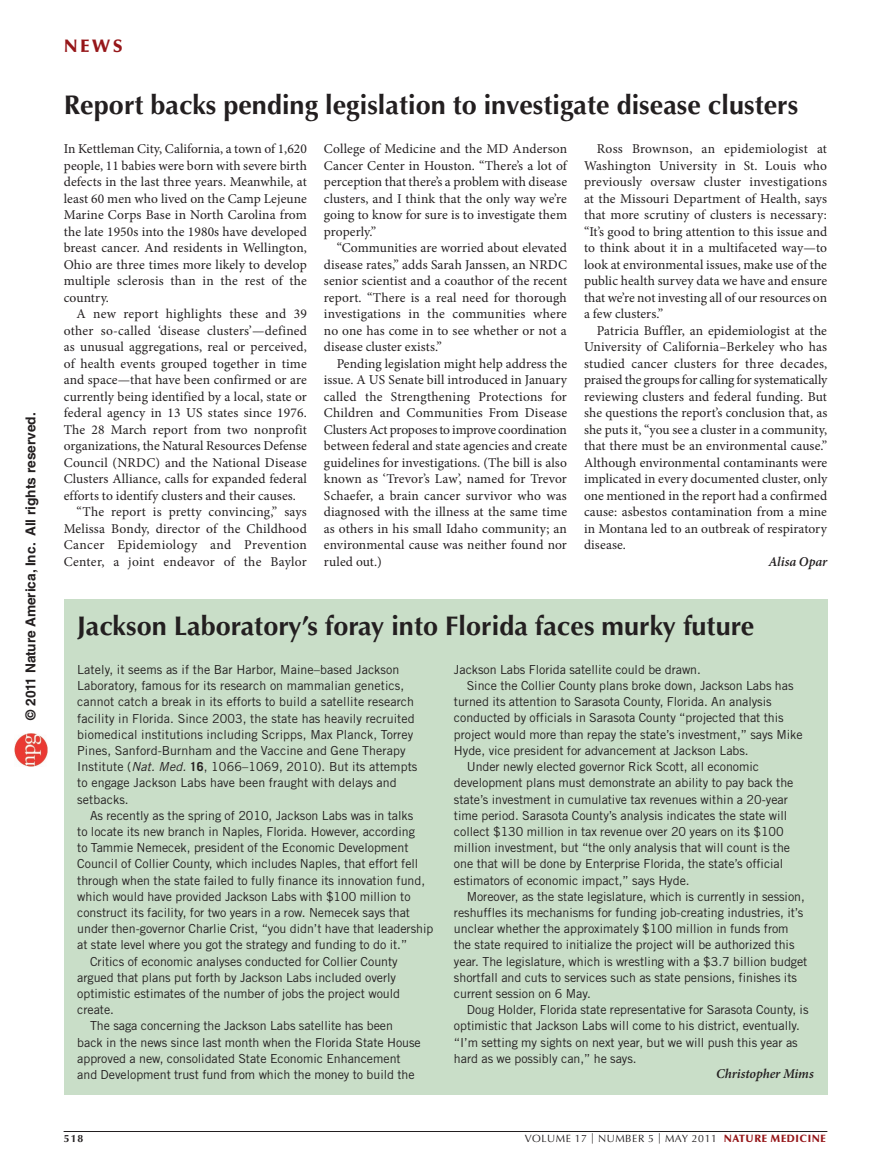
<style>
.page{position:relative;width:891px;height:1175px;background:#fff}
.page>*{position:absolute;margin:0;border:0;box-sizing:border-box;transform-origin:0 0}
.t1{font:700 27px "Optima LT Std";color:#231f20}
.t2{font:900 18px "Optima LT Std";color:#961619}
.t3{font:700 13.65px "Helvetica LT Std";color:#231f20}
.t4{font:13.5px/16.5px "Minion Pro";letter-spacing:.01em;color:#231f20;text-align:justify}
.t5{font:13.5px "Minion Pro";letter-spacing:.03em;color:#231f20}
.t6{font:italic 600 13.5px "Minion Pro";letter-spacing:-.01em;color:#231f20}
.t7{font:12.45px/16.2px "Trade Gothic LT Std";letter-spacing:-.005em;color:#231f20}
.t8{font:10.5px "Optima LT Std";letter-spacing:.05em;color:#231f20}
.t9{font:700 10.5px "Optima LT Std";color:#231f20}
.s1{font-style:italic}
.s2{font-weight:700}
.s3{font-weight:900;color:#961619}
</style>
<div class="page">
<hr style="left:64px;top:1131px;width:763px;height:1px;background:#231f20">
<div style="left:64px;top:599px;width:763px;height:495px;background:#c9dec8"></div>
<img style="left:14px;top:733px;width:33px;height:33px">
<p class="t3" style="left:22px;top:719px;width:308px;rotate:-90deg">© 2011 Nature America, Inc. All rights reserved.</p>
<h2 class="t2" style="left:64px;top:36px;width:61px">NEWS</h2>
<h1 class="t1" style="left:64px;top:89px;width:736px">Report backs pending legislation to investigate disease clusters</h1>
<p class="t4" style="left:64px;top:141px;width:245px">In Kettleman City, California, a town of 1,620 people, 11 babies were born with severe birth defects in the last three years. Meanwhile, at least 60 men who lived on the Camp Lejeune Marine Corps Base in North Carolina from the late 1950s into the 1980s have developed breast cancer. And residents in Wellington, Ohio are three times more likely to develop multiple sclerosis than in the rest of the country.</p>
<p class="t4" style="left:77px;top:306px;width:232px">A new report highlights these and 39</p>
<p class="t4" style="left:64px;top:322px;width:245px">other so-called ‘disease clusters’—defined</p>
<p class="t4" style="left:64px;top:339px;width:245px">as unusual aggregations, real or perceived,</p>
<p class="t4" style="left:64px;top:355px;width:245px">of health events grouped together in time</p>
<p class="t4" style="left:64px;top:372px;width:245px">and space—that have been confirmed or are</p>
<p class="t4" style="left:64px;top:388px;width:245px">currently being identified by a local, state or</p>
<p class="t4" style="left:64px;top:405px;width:245px">federal agency in 13 US states since 1976.</p>
<p class="t4" style="left:64px;top:421px;width:245px">The 28 March report from two nonprofit</p>
<p class="t4" style="left:64px;top:438px;width:245px">organizations, the Natural Resources Defense</p>
<p class="t4" style="left:64px;top:454px;width:245px">Council (NRDC) and the National Disease</p>
<p class="t4" style="left:64px;top:471px;width:245px">Clusters Alliance, calls for expanded federal</p>
<p class="t4" style="left:64px;top:487px;width:234px">efforts to identify clusters and their causes.</p>
<p class="t4" style="left:77px;top:504px;width:232px">“The report is pretty convincing,” says</p>
<p class="t4" style="left:64px;top:520px;width:245px">Melissa Bondy, director of the Childhood</p>
<p class="t5" style="left:64px;top:536px;width:245px">Cancer Epidemiology and Prevention</p>
<p class="t4" style="left:64px;top:553px;width:245px">Center, a joint endeavor of the Baylor</p>
<p class="t4" style="left:584px;top:141px;width:245px;text-indent:13px">Ross Brownson, an epidemiologist at Washington University in St. Louis who previously oversaw cluster investigations at the Missouri Department of Health, says that more scrutiny of clusters is necessary: “It’s good to bring attention to this issue and to think about it in a multifaceted way—to look at environmental issues, make use of the public health survey data we have and ensure that we’re not investing all of our resources on a few clusters.”</p>
<p class="t4" style="left:584px;top:322px;width:245px;text-indent:13px">Patricia Buffler, an epidemiologist at the University of California–Berkeley who has studied cancer clusters for three decades, praised the groups for calling for systematically reviewing clusters and federal funding. But she questions the report’s conclusion that, as she puts it, “you see a cluster in a community, that there must be an environmental cause.” Although environmental contaminants were implicated in every documented cluster, only one mentioned in the report had a confirmed cause: asbestos contamination from a mine in Montana led to an outbreak of respiratory disease.</p>
<p class="t6" style="left:769px;top:552px;width:60px">Alisa Opar</p>
<p class="t4" style="left:324px;top:141px;width:245px">College of Medicine and the MD Anderson Cancer Center in Houston. “There’s a lot of perception that there’s a problem with disease clusters, and I think that the only way we’re going to know for sure is to investigate them properly.”</p>
<p class="t4" style="left:324px;top:240px;width:245px;text-indent:13px">“Communities are worried about elevated disease rates,” adds Sarah Janssen, an NRDC senior scientist and a coauthor of the recent report. “There is a real need for thorough investigations in the communities where no one has come in to see whether or not a disease cluster exists.”</p>
<p class="t4" style="left:324px;top:355px;width:245px;text-indent:13px">Pending legislation might help address the issue. A US Senate bill introduced in January called the Strengthening Protections for Children and Communities From Disease Clusters Act proposes to improve coordination between federal and state agencies and create guidelines for investigations. (The bill is also known as ‘Trevor’s Law’, named for Trevor Schaefer, a brain cancer survivor who was diagnosed with the illness at the same time as others in his small Idaho community; an environmental cause was neither found nor ruled out.)</p>
<h1 class="t1" style="left:77px;top:610px;width:679px">Jackson Laboratory’s foray into Florida faces murky future</h1>
<p class="t7" style="left:77px;top:661px;width:342px">Lately, it seems as if the Bar Harbor, Maine–based Jackson Laboratory, famous for its research on mammalian genetics, cannot catch a break in its efforts to build a satellite research facility in Florida. Since 2003, the state has heavily recruited biomedical institutions including Scripps, Max Planck, Torrey Pines, Sanford-Burnham and the Vaccine and Gene Therapy Institute (<span class="s1">Nat. Med.</span> <span class="s2">16</span>, 1066–1069, 2010). But its attempts to engage Jackson Labs have been fraught with delays and setbacks.</p>
<p class="t7" style="left:90px;top:807px;width:325px">As recently as the spring of 2010, Jackson Labs was in talks</p>
<p class="t7" style="left:77px;top:823px;width:339px">to locate its new branch in Naples, Florida. However, according</p>
<p class="t7" style="left:77px;top:839px;width:333px">to Tammie Nemecek, president of the Economic Development</p>
<p class="t7" style="left:77px;top:855px;width:343px">Council of Collier County, which includes Naples, that effort fell</p>
<p class="t7" style="left:77px;top:872px;width:349px">through when the state failed to fully finance its innovation fund,</p>
<p class="t7" style="left:77px;top:888px;width:335px">which would have provided Jackson Labs with $100 million to</p>
<p class="t7" style="left:77px;top:904px;width:334px">construct its facility, for two years in a row. Nemecek says that</p>
<p class="t7" style="left:77px;top:920px;width:358px">under then-governor Charlie Crist, “you didn’t have that leadership</p>
<p class="t7" style="left:77px;top:936px;width:332px">at state level where you got the strategy and funding to do it.”</p>
<p class="t7" style="left:90px;top:953px;width:309px">Critics of economic analyses conducted for Collier County</p>
<p class="t7" style="left:77px;top:969px;width:320px">argued that plans put forth by Jackson Labs included overly</p>
<p class="t7" style="left:77px;top:985px;width:324px">optimistic estimates of the number of jobs the project would</p>
<p class="t7" style="left:77px;top:1001px;width:38px">create.</p>
<p class="t7" style="left:90px;top:1017px;width:305px">The saga concerning the Jackson Labs satellite has been</p>
<p class="t7" style="left:77px;top:1034px;width:345px">back in the news since last month when the Florida State House</p>
<p class="t7" style="left:77px;top:1050px;width:325px">approved a new, consolidated State Economic Enhancement</p>
<p class="t7" style="left:77px;top:1066px;width:339px">and Development trust fund from which the money to build the</p>
<p class="t7" style="left:454px;top:661px;width:249px">Jackson Labs Florida satellite could be drawn.</p>
<p class="t7" style="left:467px;top:677px;width:328px">Since the Collier County plans broke down, Jackson Labs has</p>
<p class="t7" style="left:454px;top:693px;width:319px">turned its attention to Sarasota County, Florida. An analysis</p>
<p class="t7" style="left:454px;top:710px;width:331px">conducted by officials in Sarasota County “projected that this</p>
<p class="t7" style="left:454px;top:726px;width:350px">project would more than repay the state’s investment,” says Mike</p>
<p class="t7" style="left:454px;top:742px;width:296px">Hyde, vice president for advancement at Jackson Labs.</p>
<p class="t7" style="left:467px;top:758px;width:294px">Under newly elected governor Rick Scott, all economic</p>
<p class="t7" style="left:454px;top:774px;width:341px">development plans must demonstrate an ability to pay back the</p>
<p class="t7" style="left:454px;top:790px;width:335px">state’s investment in cumulative tax revenues within a 20-year</p>
<p class="t7" style="left:454px;top:807px;width:335px">time period. Sarasota County’s analysis indicates the state will</p>
<p class="t7" style="left:454px;top:823px;width:331px">collect $130 million in tax revenue over 20 years on its $100</p>
<p class="t7" style="left:454px;top:839px;width:338px">million investment, but “the only analysis that will count is the</p>
<p class="t7" style="left:454px;top:855px;width:331px">one that will be done by Enterprise Florida, the state’s official</p>
<p class="t7" style="left:454px;top:871px;width:237px">estimators of economic impact,” says Hyde.</p>
<p class="t7" style="left:467px;top:888px;width:340px">Moreover, as the state legislature, which is currently in session,</p>
<p class="t7" style="left:454px;top:904px;width:351px">reshuffles its mechanisms for funding job-creating industries, it’s</p>
<p class="t7" style="left:454px;top:920px;width:336px">unclear whether the approximately $100 million in funds from</p>
<p class="t7" style="left:454px;top:936px;width:342px">the state required to initialize the project will be authorized this</p>
<p class="t7" style="left:454px;top:952px;width:355px">year. The legislature, which is wrestling with a $3.7 billion budget</p>
<p class="t7" style="left:454px;top:969px;width:345px">shortfall and cuts to services such as state pensions, finishes its</p>
<p class="t7" style="left:454px;top:985px;width:138px">current session on 6 May.</p>
<p class="t7" style="left:467px;top:1001px;width:343px">Doug Holder, Florida state representative for Sarasota County, is</p>
<p class="t7" style="left:454px;top:1017px;width:347px">optimistic that Jackson Labs will come to his district, eventually.</p>
<p class="t7" style="left:454px;top:1033px;width:345px">“I’m setting my sights on next year, but we will push this year as</p>
<p class="t7" style="left:454px;top:1050px;width:184px">hard as we possibly can,” he says.</p>
<p class="t6" style="left:716px;top:1063px;width:99px">Christopher Mims</p>
<p class="t9" style="left:64px;top:1132px;width:21px">518</p>
<p class="t8" style="left:525px;top:1132px;width:302px">VOLUME 17 | NUMBER 5 | MAY 2011 <span class="s3">NATURE MEDICINE</span></p>
</div>
